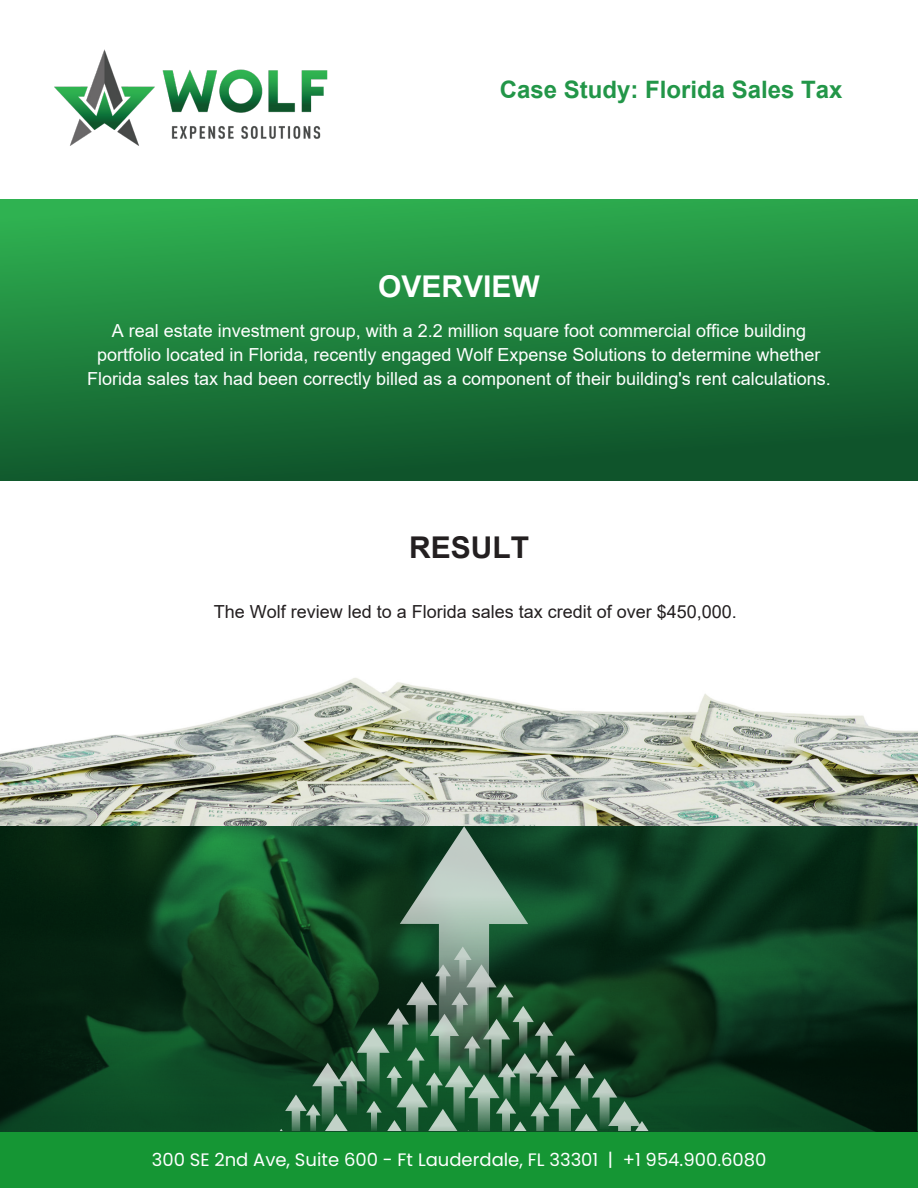
<style>
.page{position:relative;width:918px;height:1188px;background:#fff}
.page>*{position:absolute;margin:0;border:0;box-sizing:border-box;transform-origin:0 0}
.t1{font:700 30px "Arial";color:#fff}
.t2{font:700 30px "Arial";color:#231f20}
.t3{font:700 24px "Arial";color:#229648}
.t4{font:18px/24px "Arial";color:#fff;text-align:center}
.t5{font:18px "Poppins";color:#fff}
.t6{font:18px "Arial";color:#231f20}
</style>
<div class="page">
<img style="left:54px;top:49px;width:274px;height:97px">
<div style="left:0;top:1131px;width:918px;height:57px;background:#159634"></div>
<svg style="left:0;top:200px;width:918px;height:243px;background:#1f843e"></svg>
<img style="left:0;top:443px;width:918px;height:383px">
<svg style="left:0;top:826px;width:918px;height:306px;background:#0b371c"></svg>
<svg style="left:272px;top:826px;width:382px;height:305px;background:#2e5a3e"></svg>
<h2 class="t3" style="left:500px;top:73px;width:344px">Case Study: Florida Sales Tax</h2>
<h1 class="t1" style="left:378px;top:265px;width:163px">OVERVIEW</h1>
<p class="t4" style="left:87px;top:319px;width:745px">A real estate investment group, with a 2.2 million square foot commercial office building portfolio located in Florida, recently engaged Wolf Expense Solutions to determine whether<br>Florida sales tax had been correctly billed as a component of their building's rent calculations.</p>
<h1 class="t2" style="left:409px;top:526px;width:121px">RESULT</h1>
<p class="t6" style="left:214px;top:600px;width:525px">The Wolf review led to a Florida sales tax credit of over $450,000.</p>
<p class="t5" style="left:152px;top:1149px;width:616px">300 SE 2nd Ave, Suite 600 - Ft Lauderdale, FL 33301 | +1 954.900.6080</p>
</div>
